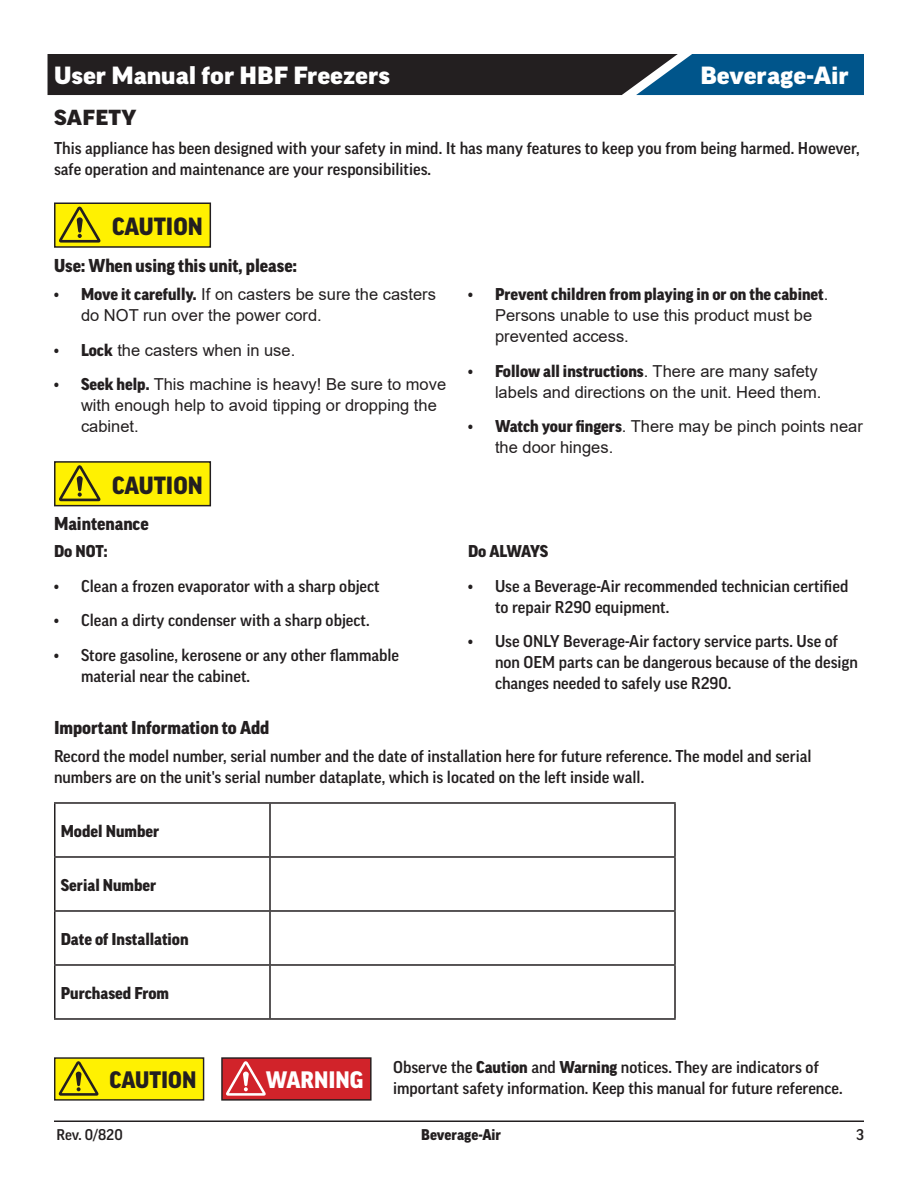
<style>
.page{position:relative;width:918px;height:1188px;background:#fff}
.page>*{position:absolute;margin:0;border:0;box-sizing:border-box;transform-origin:0 0}
.t1{font:900 expanded 24px "Good Pro";color:#fff}
.t2{font:900 24px "Good Pro";color:#231f20}
.t3{font:900 22.95px "Good Pro";color:#fff}
.t4{font:900 22.95px "Good Pro";color:#231f20}
.Page_Header{font:900 expanded 21px "Good Pro";letter-spacing:.01em;color:#231f20}
.Section_Header{font:900 18px "Good Pro";color:#231f20}
.Body_-_Text{font:500 16.5px/21px "Good Pro";color:#231f20}
.t5{font:16.5px/21px "Arial";color:#231f20}
.Body_-_Text-2{font:900 16.5px "Good Pro";color:#231f20}
.Body_-_Text-3{font:900 16.5px "Good Pro";letter-spacing:-.035em;color:#231f20}
.t6{font:900 15px "Good Pro";color:#231f20}
.t7{font:500 15px "Good Pro";letter-spacing:-.005em;color:#231f20}
.s1{font-family:"Good Pro";font-weight:500}
.s2{font-family:"Good Pro";font-weight:900}
.s3{font-weight:900}
</style>
<div class="page">
<svg style="left:48px;top:54px;width:816px;height:41px;background:#1e2f3d"></svg>
<hr style="left:54px;top:1120px;width:810px;height:2px;background:#231f20">
<hr style="left:54px;top:802px;width:216px;height:2px;background:#231f20">
<hr style="left:54px;top:804px;width:2px;height:52px;background:#231f20">
<hr style="left:270px;top:802px;width:406px;height:2px;background:#231f20">
<hr style="left:269px;top:804px;width:2px;height:52px;background:#231f20">
<hr style="left:674px;top:804px;width:2px;height:52px;background:#231f20">
<hr style="left:54px;top:856px;width:216px;height:2px;background:#231f20">
<hr style="left:54px;top:858px;width:2px;height:52px;background:#231f20">
<hr style="left:270px;top:856px;width:406px;height:2px;background:#231f20">
<hr style="left:269px;top:858px;width:2px;height:52px;background:#231f20">
<hr style="left:674px;top:858px;width:2px;height:52px;background:#231f20">
<hr style="left:54px;top:910px;width:216px;height:2px;background:#231f20">
<hr style="left:54px;top:912px;width:2px;height:52px;background:#231f20">
<hr style="left:270px;top:910px;width:406px;height:2px;background:#231f20">
<hr style="left:269px;top:912px;width:2px;height:52px;background:#231f20">
<hr style="left:674px;top:912px;width:2px;height:52px;background:#231f20">
<hr style="left:54px;top:964px;width:216px;height:2px;background:#231f20">
<hr style="left:54px;top:966px;width:2px;height:52px;background:#231f20">
<hr style="left:270px;top:964px;width:406px;height:2px;background:#231f20">
<hr style="left:269px;top:966px;width:2px;height:52px;background:#231f20">
<hr style="left:674px;top:966px;width:2px;height:52px;background:#231f20">
<hr style="left:54px;top:1018px;width:216px;height:2px;background:#231f20">
<hr style="left:270px;top:1018px;width:406px;height:2px;background:#231f20">
<div style="left:55px;top:203px;width:155px;height:44px;background:#fff101"></div>
<div style="left:54px;top:202px;width:157px;height:46px;border:2px solid #231f20"></div>
<svg style="left:59px;top:207px;width:41px;height:36px"></svg>
<div style="left:222px;top:1058px;width:149px;height:42px;background:#d1232a"></div>
<div style="left:221px;top:1057px;width:151px;height:44px;border:1px solid #231f20"></div>
<svg style="left:226px;top:1061px;width:40px;height:35px"></svg>
<div style="left:55px;top:462px;width:155px;height:44px;background:#fff101"></div>
<div style="left:54px;top:461px;width:157px;height:45px;border:2px solid #231f20"></div>
<svg style="left:59px;top:465px;width:41px;height:36px"></svg>
<div style="left:55px;top:1058px;width:149px;height:42px;background:#fff101"></div>
<div style="left:54px;top:1057px;width:150px;height:44px;border:1px solid #231f20"></div>
<svg style="left:59px;top:1061px;width:39px;height:35px"></svg>
<h1 class="t1" style="left:54px;top:62px;width:337px">User Manual for HBF Freezers</h1>
<h1 class="t1" style="left:700px;top:62px;width:150px">Beverage-Air</h1>
<p class="Page_Header" style="left:54px;top:106px;width:84px">SAFETY</p>
<p class="Body_-_Text" style="left:54px;top:137px;width:807px">This appliance has been designed with your safety in mind. It has many features to keep you from being harmed. However, safe operation and maintenance are your responsibilities.</p>
<p class="t2" style="left:112px;top:213px;width:92px">CAUTION</p>
<p class="Section_Header" style="left:54px;top:256px;width:244px">Use: When using this unit, please:</p>
<p class="t5" style="left:81px;top:284px;width:357px;text-indent:-27px"><span class="s1">•</span> <span class="s2">Move it carefully.</span> If on casters be sure the casters do NOT run over the power cord.</p>
<p class="t5" style="left:54px;top:339px;width:243px"><span class="s1">•</span> <span class="s2">Lock</span> the casters when in use.</p>
<p class="t5" style="left:81px;top:374px;width:367px;text-indent:-27px"><span class="s1">•</span> <span class="s2">Seek help.</span> This machine is heavy! Be sure to move with enough help to avoid tipping or dropping the cabinet.</p>
<p class="t2" style="left:112px;top:472px;width:92px">CAUTION</p>
<p class="Section_Header" style="left:54px;top:513px;width:96px">Maintenance</p>
<p class="Body_-_Text-2" style="left:54px;top:542px;width:55px">Do NOT:</p>
<p class="Body_-_Text" style="left:54px;top:575px;width:327px">• Clean a frozen evaporator with a sharp object</p>
<p class="Body_-_Text" style="left:54px;top:610px;width:317px">• Clean a dirty condenser with a sharp object.</p>
<p class="Body_-_Text" style="left:81px;top:644px;width:320px;text-indent:-27px">• Store gasoline, kerosene or any other flammable material near the cabinet.</p>
<p class="t5" style="left:495px;top:284px;width:335px;text-indent:-27px"><span class="s1">•</span> <span class="s2">Prevent children from playing in or on the cabinet</span>.<br>Persons unable to use this product must be prevented access.</p>
<p class="t5" style="left:468px;top:360px;width:355px;text-align:right"><span class="s1">•</span> <span class="s2">Follow all instructions</span>. There are many safety labels and directions on the unit. Heed them.</p>
<p class="t5" style="left:495px;top:416px;width:369px;text-indent:-27px"><span class="s1">•</span> <span class="s2">Watch your fingers</span>. There may be pinch points near the door hinges.</p>
<p class="Body_-_Text-3" style="left:468px;top:542px;width:82px">Do ALWAYS</p>
<p class="Body_-_Text" style="left:495px;top:575px;width:355px;text-indent:-27px">• Use a Beverage-Air recommended technician certified to repair R290 equipment.</p>
<p class="Body_-_Text" style="left:495px;top:631px;width:365px;text-indent:-27px">• Use ONLY Beverage-Air factory service parts. Use of non OEM parts can be dangerous because of the design changes needed to safely use R290.</p>
<p class="Section_Header" style="left:54px;top:717px;width:217px">Important Information to Add</p>
<p class="Body_-_Text" style="left:54px;top:745px;width:759px">Record the model number, serial number and the date of installation here for future reference. The model and serial numbers are on the unit's serial number dataplate, which is located on the left inside wall.</p>
<p class="Body_-_Text-2" style="left:61px;top:822px;width:100px">Model Number</p>
<p class="Body_-_Text-2" style="left:61px;top:876px;width:97px">Serial Number</p>
<p class="Body_-_Text-2" style="left:61px;top:930px;width:129px">Date of Installation</p>
<p class="Body_-_Text-2" style="left:61px;top:984px;width:110px">Purchased From</p>
<p class="t4" style="left:110px;top:1067px;width:88px">CAUTION</p>
<p class="t3" style="left:266px;top:1067px;width:99px">WARNING</p>
<p class="Body_-_Text" style="left:393px;top:1056px;width:451px">Observe the <span class="s3">Caution</span> and <span class="s3">Warning</span> notices. They are indicators of important safety information. Keep this manual for future reference.</p>
<p class="t7" style="left:57px;top:1127px;width:68px">Rev. 0/820</p>
<p class="t6" style="left:421px;top:1127px;width:82px">Beverage-Air</p>
<p class="t7" style="left:856px;top:1127px;width:9px">3</p>
</div>
